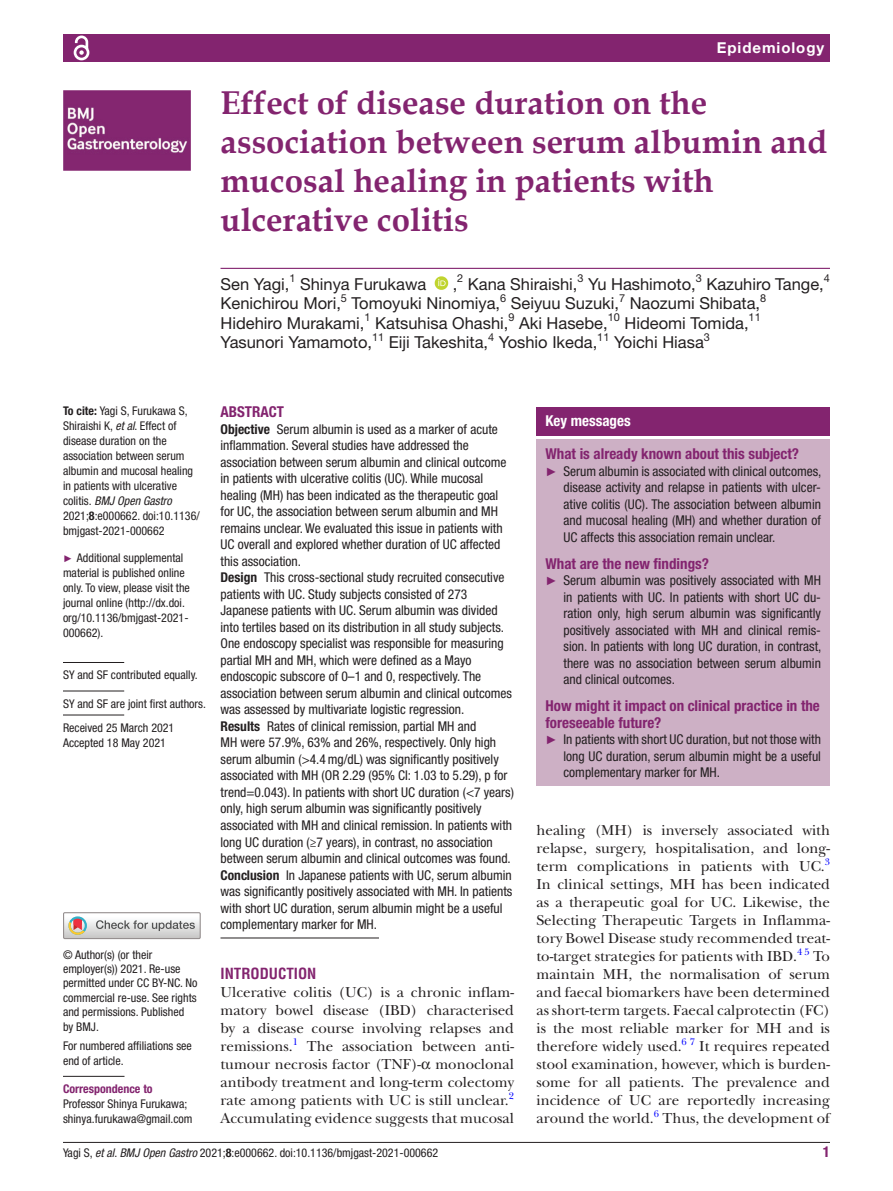
<style>
.page{position:relative;width:893px;height:1191px;background:#fff}
.page>*{position:absolute;margin:0;border:0;box-sizing:border-box;transform-origin:0 0}
.t1{font:700 33px/39px "Book Antiqua";color:#83246f}
.t2{font:16.5px "Helvetica Neue LT Std";color:#231f20}
.t3{font:15px/18px "New Baskerville";color:#231f20;text-align:justify}
.t4{font:700 condensed 15px/16.5px "Helvetica Neue LT Std";color:#83246f}
.t5{font:700 15px "Helvetica Neue LT Std";letter-spacing:.065em;color:#fff}
.t6{font:700 condensed 15px "Helvetica LT Std";color:#83246f}
.t7{font:700 condensed 15px "Helvetica Neue LT Std";color:#fff}
.t8{font:condensed 13.5px/16.5px "Helvetica Neue LT Std";color:#231f20;text-align:justify}
.t9{font:condensed 12px/15px "Helvetica Neue LT Std";color:#231f20}
.t10{font:700 condensed 12px "Helvetica Neue LT Std";color:#83246f}
.t11{font:10.95px "Helvetica Neue LT Std";color:#231f20}
.t12{font:9.9px "New Baskerville";color:#00f}
.s1{font-weight:700}
.s2{font-style:italic}
.s3{font-family:"Arial";font-stretch:normal;font-size:9.75px;color:#83246f}
.s4{font-family:"Arial";font-stretch:normal;font-size:12px;color:#83246f}
</style>
<div class="page">
<hr style="left:63px;top:1142px;width:767px;height:1px;background:#231f20">
<div style="left:63px;top:34px;width:767px;height:28px;background:#83246f"></div>
<svg style="left:73px;top:35px;width:17px;height:26px"></svg>
<hr style="left:220px;top:268px;width:610px;height:1px;background:#83246f">
<svg style="left:435px;top:276px;width:13px;height:14px"></svg>
<hr style="left:63px;top:662px;width:61px;height:1px;background:#231f20">
<hr style="left:63px;top:690px;width:61px;height:1px;background:#231f20">
<hr style="left:63px;top:714px;width:61px;height:1px;background:#231f20">
<hr style="left:63px;top:1076px;width:61px;height:1px;background:#231f20">
<img style="left:63px;top:90px;width:127px;height:81px">
<div style="left:63px;top:912px;width:138px;height:27px;border:1px solid #969090"></div>
<svg style="left:64px;top:912px;width:136px;height:26px"></svg>
<hr style="left:220px;top:937px;width:159px;height:1px;background:#231f20">
<div style="left:536px;top:407px;width:294px;height:28px;background:#83246f"></div>
<div style="left:536px;top:439px;width:294px;height:347px;background:#cdb0c5"></div>
<p class="t5" style="left:717px;top:39px;width:109px">Epidemiology</p>
<h1 class="t1" style="left:220px;top:83px;width:608px">Effect of disease duration on the association between serum albumin and mucosal healing in patients with ulcerative colitis</h1>
<p class="t2" style="left:220px;top:274px;width:70px">Sen Yagi,</p>
<p class="t11" style="left:289px;top:272px;width:8px">1</p>
<p class="t2" style="left:300px;top:274px;width:128px">Shinya Furukawa</p>
<p class="t2" style="left:453px;top:274px;width:6px">,</p>
<p class="t11" style="left:457px;top:272px;width:8px">2</p>
<p class="t2" style="left:468px;top:274px;width:111px">Kana Shiraishi,</p>
<p class="t11" style="left:577px;top:272px;width:8px">3</p>
<p class="t2" style="left:588px;top:274px;width:109px">Yu Hashimoto,</p>
<p class="t11" style="left:696px;top:272px;width:8px">3</p>
<p class="t2" style="left:706px;top:274px;width:119px">Kazuhiro Tange,</p>
<p class="t11" style="left:824px;top:272px;width:8px">4</p>
<p class="t2" style="left:221px;top:294px;width:122px">Kenichirou Mori,</p>
<p class="t11" style="left:341px;top:291px;width:8px">5</p>
<p class="t2" style="left:352px;top:294px;width:150px">Tomoyuki Ninomiya,</p>
<p class="t11" style="left:500px;top:291px;width:8px">6</p>
<p class="t2" style="left:511px;top:294px;width:110px">Seiyuu Suzuki,</p>
<p class="t11" style="left:619px;top:291px;width:8px">7</p>
<p class="t2" style="left:630px;top:294px;width:132px">Naozumi Shibata,</p>
<p class="t11" style="left:760px;top:291px;width:8px">8</p>
<p class="t2" style="left:221px;top:313px;width:145px">Hidehiro Murakami,</p>
<p class="t11" style="left:364px;top:311px;width:8px">1</p>
<p class="t2" style="left:375px;top:313px;width:135px">Katsuhisa Ohashi,</p>
<p class="t11" style="left:508px;top:311px;width:8px">9</p>
<p class="t2" style="left:519px;top:313px;width:90px">Aki Hasebe,</p>
<p class="t11" style="left:608px;top:311px;width:14px">10</p>
<p class="t2" style="left:624px;top:313px;width:126px">Hideomi Tomida,</p>
<p class="t11" style="left:749px;top:311px;width:14px">11</p>
<p class="t2" style="left:221px;top:333px;width:153px">Yasunori Yamamoto,</p>
<p class="t11" style="left:372px;top:330px;width:14px">11</p>
<p class="t2" style="left:389px;top:333px;width:101px">Eiji Takeshita,</p>
<p class="t11" style="left:488px;top:330px;width:8px">4</p>
<p class="t2" style="left:499px;top:333px;width:100px">Yoshio Ikeda,</p>
<p class="t11" style="left:597px;top:330px;width:14px">11</p>
<p class="t2" style="left:614px;top:333px;width:91px">Yoichi Hiasa</p>
<p class="t11" style="left:704px;top:330px;width:8px">3</p>
<p class="t9" style="left:63px;top:403px;width:138px"><span class="s1">To cite:</span> Yagi S, Furukawa S,<br>Shiraishi K, <span class="s2">et al</span>. Effect of disease duration on the association between serum albumin and mucosal healing in patients with ulcerative colitis. <span class="s2">BMJ Open Gastro<br></span>2021;<span class="s1">8</span>:e000662. doi:10.1136/ bmjgast-2021-000662</p>
<p class="t9" style="left:63px;top:550px;width:128px"><span class="s3">►</span> Additional supplemental material is published online only. To view, please visit the journal online (http://dx.doi. org/10.1136/bmjgast-2021-<br>000662).</p>
<p class="t9" style="left:63px;top:667px;width:136px">SY and SF contributed equally.</p>
<p class="t9" style="left:63px;top:691px;width:144px;line-height:24px">SY and SF are joint first authors.<br>Received 25 March 2021</p>
<p class="t9" style="left:63px;top:735px;width:104px">Accepted 18 May 2021</p>
<p class="t9" style="left:63px;top:947px;width:136px;line-height:14.4px">© Author(s) (or their employer(s)) 2021. Re-use permitted under CC BY-NC. No commercial re-use. See rights and permissions. Published by BMJ.</p>
<p class="t9" style="left:63px;top:1038px;width:130px">For numbered affiliations see end of article.</p>
<p class="t10" style="left:63px;top:1081px;width:91px">Correspondence to</p>
<p class="t9" style="left:63px;top:1096px;width:131px">Professor Shinya Furukawa; shinya.furukawa@gmail.com</p>
<p class="t4" style="left:220px;top:403px;width:65px">ABSTRACT</p>
<p class="t8" style="left:220px;top:421px;width:295px;text-align:left"><span class="s1">Objective</span> Serum albumin is used as a marker of acute inflammation. Several studies have addressed the association between serum albumin and clinical outcome in patients with ulcerative colitis (UC). While mucosal healing (MH) has been indicated as the therapeutic goal for UC, the association between serum albumin and MH remains unclear. We evaluated this issue in patients with UC overall and explored whether duration of UC affected this association.<br><span class="s1">Design</span> This cross-sectional study recruited consecutive patients with UC. Study subjects consisted of 273<br>Japanese patients with UC. Serum albumin was divided into tertiles based on its distribution in all study subjects.<br>One endoscopy specialist was responsible for measuring partial MH and MH, which were defined as a Mayo endoscopic subscore of 0–1 and 0, respectively. The association between serum albumin and clinical outcomes was assessed by multivariate logistic regression.<br><span class="s1">Results</span> Rates of clinical remission, partial MH and<br>MH were 57.9%, 63% and 26%, respectively. Only high serum albumin (&gt;4.4mg/dL) was significantly positively associated with MH (OR 2.29 (95% CI: 1.03 to 5.29), p for trend=0.043). In patients with short UC duration (&lt;7 years) only, high serum albumin was significantly positively associated with MH and clinical remission. In patients with long UC duration (≥7 years), in contrast, no association between serum albumin and clinical outcomes was found.<br><span class="s1">Conclusion</span> In Japanese patients with UC, serum albumin was significantly positively associated with MH. In patients with short UC duration, serum albumin might be a useful complementary marker for MH.</p>
<p class="t6" style="left:220px;top:964px;width:97px">INTRODUCTION</p>
<p class="t3" style="left:220px;top:983px;width:295px">Ulcerative colitis (UC) is a chronic inflam&shy;matory bowel disease (IBD) characterised by a disease course involving relapses and remissions.</p>
<p class="t12" style="left:293px;top:1035px;width:7px">1</p>
<p class="t3" style="left:220px;top:1037px;width:295px;text-indent:86px">The association between anti&shy;tumour necrosis factor (TNF)- monoclonal antibody treatment and long-term colectomy rate among patients with UC is still unclear.<sup>2<br></sup>Accumulating evidence suggests that mucosal</p>
<p class="t7" style="left:545px;top:412px;width:87px">Key messages</p>
<p class="t4" style="left:545px;top:445px;width:255px">What is already known about this subject?</p>
<p class="t8" style="left:563px;top:462px;width:259px;text-indent:-18px"><span class="s4">►</span> Serum albumin is associated with clinical outcomes, disease activity and relapse in patients with ulcer&shy;ative colitis (UC). The association between albumin and mucosal healing (MH) and whether duration of UC affects this association remain unclear.</p>
<p class="t4" style="left:545px;top:555px;width:165px">What are the new findings?</p>
<p class="t8" style="left:563px;top:572px;width:259px;text-indent:-18px"><span class="s4">►</span> Serum albumin was positively associated with MH in patients with UC. In patients with short UC du&shy;ration only, high serum albumin was significantly positively associated with MH and clinical remis&shy;sion. In patients with long UC duration, in contrast, there was no association between serum albumin and clinical outcomes.</p>
<p class="t4" style="left:545px;top:697px;width:276px">How might it impact on clinical practice in the foreseeable future?</p>
<p class="t8" style="left:563px;top:731px;width:259px;text-indent:-18px"><span class="s4">►</span> In patients with short UC duration, but not those with long UC duration, serum albumin might be a useful complementary marker for MH.</p>
<p class="t3" style="left:536px;top:821px;width:295px">healing (MH) is inversely associated with relapse, surgery, hospitalisation, and long&shy;term complications in patients with UC.</p>
<p class="t12" style="left:825px;top:855px;width:7px">3</p>
<p class="t3" style="left:536px;top:875px;width:295px">In clinical settings, MH has been indicated as a therapeutic goal for UC. Likewise, the Selecting Therapeutic Targets in Inflamma&shy;tory Bowel Disease study recommended treat&shy;to-target strategies for patients with IBD.</p>
<p class="t12" style="left:797px;top:945px;width:14px">4 5</p>
<p class="t3" style="left:536px;top:947px;width:295px;text-indent:277px">To maintain MH, the normalisation of serum and faecal biomarkers have been determined as short-term targets. Faecal calprotectin (FC) is the most reliable marker for MH and is therefore widely used.</p>
<p class="t12" style="left:682px;top:1035px;width:15px">6 7</p>
<p class="t3" style="left:536px;top:1037px;width:295px;text-indent:163px">It requires repeated stool examination, however, which is burden&shy;some for all patients. The prevalence and incidence of UC are reportedly increasing around the world.</p>
<p class="t12" style="left:654px;top:1107px;width:7px">6</p>
<p class="t3" style="left:662px;top:1109px;width:169px">Thus, the development of</p>
<p class="t9" style="left:63px;top:1145px;width:377px">Yagi S, <span class="s2">et al</span>. <span class="s2">BMJ Open Gastro</span> 2021;<span class="s1">8</span>:e000662. doi:10.1136/bmjgast-2021-000662</p>
<p class="t4" style="left:823px;top:1143px;width:9px">1</p>
</div>
